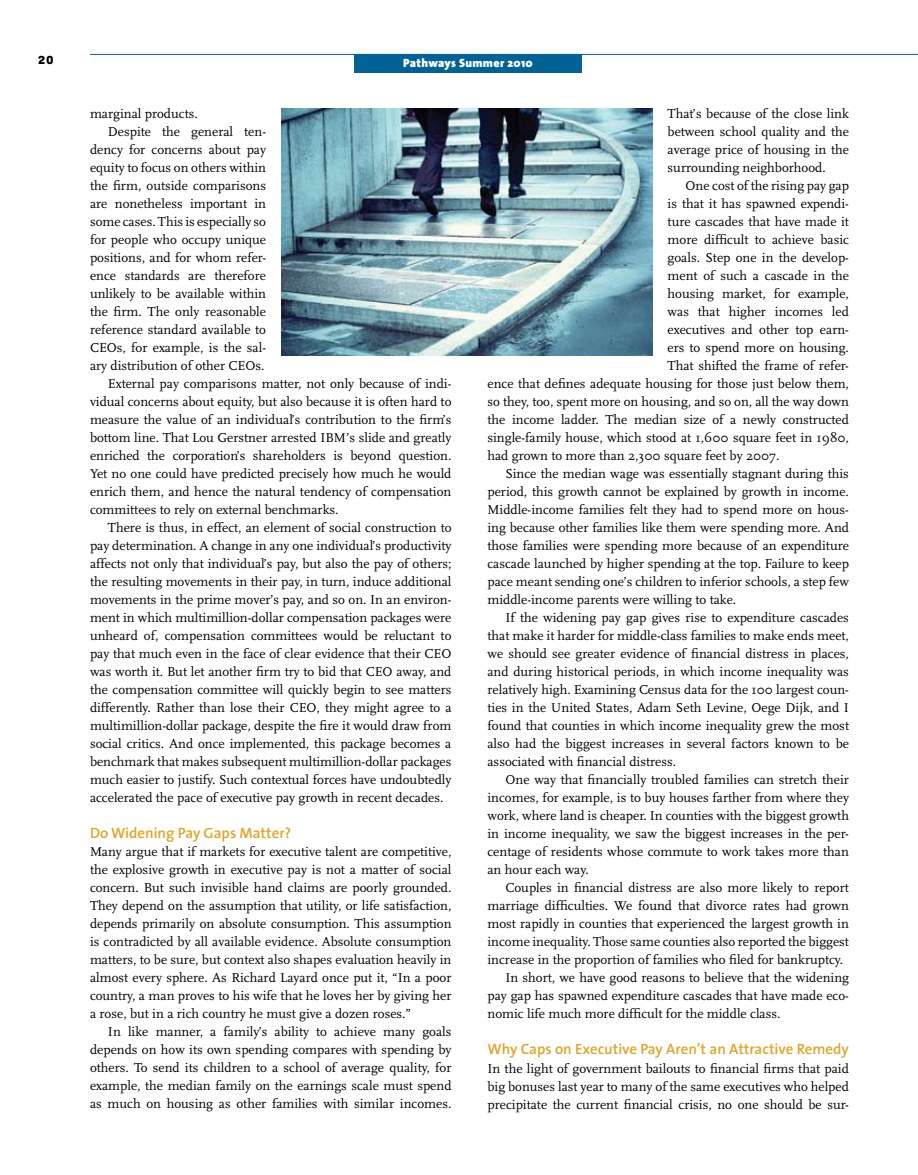
<style>
.page{position:relative;width:918px;height:1175px;background:#fff}
.page>*{position:absolute;margin:0;border:0;box-sizing:border-box;transform-origin:0 0}
.t1{font:600 15px "The Sans";color:#e1a425}
.t2{font:13.5px/18px "Scala";color:#000;text-align:justify}
.t3{font:700 13.5px "Tarzana Wide";color:#000}
.t4{font:900 12px "The Sans";letter-spacing:.025em;color:#fff}
</style>
<div class="page">
<div style="left:354px;top:54px;width:228px;height:18px;background:#006296"></div>
<hr style="left:90px;top:54px;width:828px;height:1px;background:#006296">
<img style="left:281px;top:108px;width:372px;height:247px">
<p class="t3" style="left:38px;top:51px;width:18px">20</p>
<p class="t4" style="left:403px;top:53px;width:131px">Pathways Summer 2010</p>
<p class="t2" style="left:90px;top:105px;width:109px">marginal products.</p>
<p class="t2" style="left:108px;top:123px;width:160px">Despite the general ten-</p>
<p class="t2" style="left:90px;top:141px;width:178px">dency for concerns about pay</p>
<p class="t2" style="left:90px;top:159px;width:178px">equity to focus on others within</p>
<p class="t2" style="left:90px;top:177px;width:178px">the firm, outside comparisons</p>
<p class="t2" style="left:90px;top:195px;width:178px">are nonetheless important in</p>
<p class="t2" style="left:90px;top:213px;width:178px">some cases. This is especially so</p>
<p class="t2" style="left:90px;top:231px;width:178px">for people who occupy unique</p>
<p class="t2" style="left:90px;top:249px;width:178px">positions, and for whom refer-</p>
<p class="t2" style="left:90px;top:267px;width:178px">ence standards are therefore</p>
<p class="t2" style="left:90px;top:285px;width:178px">unlikely to be available within</p>
<p class="t2" style="left:90px;top:303px;width:178px">the firm. The only reasonable</p>
<p class="t2" style="left:90px;top:321px;width:178px">reference standard available to</p>
<p class="t2" style="left:90px;top:339px;width:178px">CEOs, for example, is the sal-</p>
<p class="t2" style="left:90px;top:357px;width:176px">ary distribution of other CEOs.</p>
<p class="t2" style="left:108px;top:375px;width:345px">External pay comparisons matter, not only because of indi-</p>
<p class="t2" style="left:90px;top:393px;width:363px">vidual concerns about equity, but also because it is often hard to</p>
<p class="t2" style="left:90px;top:411px;width:363px">measure the value of an individual’s contribution to the firm’s</p>
<p class="t2" style="left:90px;top:429px;width:363px">bottom line. That Lou Gerstner arrested IBM’s slide and greatly</p>
<p class="t2" style="left:90px;top:447px;width:363px">enriched the corporation’s shareholders is beyond question.</p>
<p class="t2" style="left:90px;top:465px;width:363px">Yet no one could have predicted precisely how much he would</p>
<p class="t2" style="left:90px;top:483px;width:363px">enrich them, and hence the natural tendency of compensation</p>
<p class="t2" style="left:90px;top:501px;width:250px">committees to rely on external benchmarks.</p>
<p class="t2" style="left:108px;top:519px;width:345px">There is thus, in effect, an element of social construction to</p>
<p class="t2" style="left:90px;top:537px;width:363px">pay determination. A change in any one individual’s productivity</p>
<p class="t2" style="left:90px;top:555px;width:363px">affects not only that individual’s pay, but also the pay of others;</p>
<p class="t2" style="left:90px;top:573px;width:363px">the resulting movements in their pay, in turn, induce additional</p>
<p class="t2" style="left:90px;top:591px;width:363px">movements in the prime mover’s pay, and so on. In an environ-</p>
<p class="t2" style="left:90px;top:609px;width:363px">ment in which multimillion-dollar compensation packages were</p>
<p class="t2" style="left:90px;top:627px;width:363px">unheard of, compensation committees would be reluctant to</p>
<p class="t2" style="left:90px;top:645px;width:363px">pay that much even in the face of clear evidence that their CEO</p>
<p class="t2" style="left:90px;top:663px;width:363px">was worth it. But let another firm try to bid that CEO away, and</p>
<p class="t2" style="left:90px;top:681px;width:363px">the compensation committee will quickly begin to see matters</p>
<p class="t2" style="left:90px;top:699px;width:363px">differently. Rather than lose their CEO, they might agree to a</p>
<p class="t2" style="left:90px;top:717px;width:363px">multimillion-dollar package, despite the fire it would draw from</p>
<p class="t2" style="left:90px;top:735px;width:363px">social critics. And once implemented, this package becomes a</p>
<p class="t2" style="left:90px;top:753px;width:363px">benchmark that makes subsequent multimillion-dollar packages</p>
<p class="t2" style="left:90px;top:771px;width:363px">much easier to justify. Such contextual forces have undoubtedly</p>
<p class="t2" style="left:90px;top:789px;width:355px">accelerated the pace of executive pay growth in recent decades.</p>
<p class="t1" style="left:90px;top:820px;width:203px">Do Widening Pay Gaps Matter?</p>
<p class="t2" style="left:90px;top:843px;width:363px">Many argue that if markets for executive talent are competitive, the explosive growth in executive pay is not a matter of social concern. But such invisible hand claims are poorly grounded.<br>They depend on the assumption that utility, or life satisfaction, depends primarily on absolute consumption. This assumption is contradicted by all available evidence. Absolute consumption matters, to be sure, but context also shapes evaluation heavily in almost every sphere. As Richard Layard once put it, “In a poor country, a man proves to his wife that he loves her by giving her a rose, but in a rich country he must give a dozen roses.”</p>
<p class="t2" style="left:90px;top:1023px;width:363px;text-indent:18px">In like manner, a family’s ability to achieve many goals depends on how its own spending compares with spending by others. To send its children to a school of average quality, for example, the median family on the earnings scale must spend as much on housing as other families with similar incomes.</p>
<p class="t2" style="left:668px;top:105px;width:183px">That’s because of the close link between school quality and the average price of housing in the surrounding neighborhood.</p>
<p class="t2" style="left:686px;top:177px;width:165px">One cost of the rising pay gap</p>
<p class="t2" style="left:668px;top:195px;width:183px">is that it has spawned expendi-</p>
<p class="t2" style="left:668px;top:213px;width:183px">ture cascades that have made it</p>
<p class="t2" style="left:668px;top:231px;width:183px">more difficult to achieve basic</p>
<p class="t2" style="left:668px;top:249px;width:183px">goals. Step one in the develop-</p>
<p class="t2" style="left:668px;top:267px;width:183px">ment of such a cascade in the</p>
<p class="t2" style="left:668px;top:285px;width:183px">housing market, for example,</p>
<p class="t2" style="left:668px;top:303px;width:183px">was that higher incomes led</p>
<p class="t2" style="left:668px;top:321px;width:183px">executives and other top earn-</p>
<p class="t2" style="left:668px;top:339px;width:183px">ers to spend more on housing.</p>
<p class="t2" style="left:668px;top:357px;width:183px">That shifted the frame of refer-</p>
<p class="t2" style="left:487px;top:375px;width:363px">ence that defines adequate housing for those just below them,</p>
<p class="t2" style="left:487px;top:393px;width:363px">so they, too, spent more on housing, and so on, all the way down</p>
<p class="t2" style="left:487px;top:411px;width:363px">the income ladder. The median size of a newly constructed</p>
<p class="t2" style="left:487px;top:429px;width:363px">single-family house, which stood at 1,600 square feet in 1980,</p>
<p class="t2" style="left:487px;top:447px;width:293px">had grown to more than 2,300 square feet by 2007.</p>
<p class="t2" style="left:505px;top:465px;width:345px">Since the median wage was essentially stagnant during this</p>
<p class="t2" style="left:487px;top:483px;width:363px">period, this growth cannot be explained by growth in income.</p>
<p class="t2" style="left:487px;top:501px;width:363px">Middle-income families felt they had to spend more on hous-</p>
<p class="t2" style="left:487px;top:519px;width:363px">ing because other families like them were spending more. And</p>
<p class="t2" style="left:487px;top:537px;width:363px">those families were spending more because of an expenditure</p>
<p class="t2" style="left:487px;top:555px;width:363px">cascade launched by higher spending at the top. Failure to keep</p>
<p class="t2" style="left:487px;top:573px;width:363px">pace meant sending one’s children to inferior schools, a step few</p>
<p class="t2" style="left:487px;top:591px;width:250px">middle-income parents were willing to take.</p>
<p class="t2" style="left:505px;top:609px;width:345px">If the widening pay gap gives rise to expenditure cascades</p>
<p class="t2" style="left:487px;top:627px;width:363px">that make it harder for middle-class families to make ends meet,</p>
<p class="t2" style="left:487px;top:645px;width:363px">we should see greater evidence of financial distress in places,</p>
<p class="t2" style="left:487px;top:663px;width:363px">and during historical periods, in which income inequality was</p>
<p class="t2" style="left:487px;top:681px;width:363px">relatively high. Examining Census data for the 100 largest coun-</p>
<p class="t2" style="left:487px;top:699px;width:363px">ties in the United States, Adam Seth Levine, Oege Dijk, and I</p>
<p class="t2" style="left:487px;top:717px;width:363px">found that counties in which income inequality grew the most</p>
<p class="t2" style="left:487px;top:735px;width:363px">also had the biggest increases in several factors known to be</p>
<p class="t2" style="left:487px;top:753px;width:190px">associated with financial distress.</p>
<p class="t2" style="left:505px;top:771px;width:345px">One way that financially troubled families can stretch their</p>
<p class="t2" style="left:487px;top:789px;width:363px">incomes, for example, is to buy houses farther from where they</p>
<p class="t2" style="left:487px;top:807px;width:363px">work, where land is cheaper. In counties with the biggest growth</p>
<p class="t2" style="left:487px;top:825px;width:363px">in income inequality, we saw the biggest increases in the per-</p>
<p class="t2" style="left:487px;top:843px;width:363px">centage of residents whose commute to work takes more than</p>
<p class="t2" style="left:487px;top:861px;width:103px">an hour each way.</p>
<p class="t2" style="left:505px;top:879px;width:345px">Couples in financial distress are also more likely to report</p>
<p class="t2" style="left:487px;top:897px;width:363px">marriage difficulties. We found that divorce rates had grown</p>
<p class="t2" style="left:487px;top:915px;width:363px">most rapidly in counties that experienced the largest growth in</p>
<p class="t2" style="left:487px;top:933px;width:363px">income inequality. Those same counties also reported the biggest</p>
<p class="t2" style="left:487px;top:951px;width:357px">increase in the proportion of families who filed for bankruptcy.</p>
<p class="t2" style="left:505px;top:969px;width:345px">In short, we have good reasons to believe that the widening</p>
<p class="t2" style="left:487px;top:987px;width:363px">pay gap has spawned expenditure cascades that have made eco-</p>
<p class="t2" style="left:487px;top:1005px;width:295px">nomic life much more difficult for the middle class.</p>
<p class="t1" style="left:488px;top:1036px;width:363px">Why Caps on Executive Pay Aren’t an Attractive Remedy</p>
<p class="t2" style="left:488px;top:1059px;width:363px">In the light of government bailouts to financial firms that paid big bonuses last year to many of the same executives who helped precipitate the current financial crisis, no one should be sur-</p>
</div>
